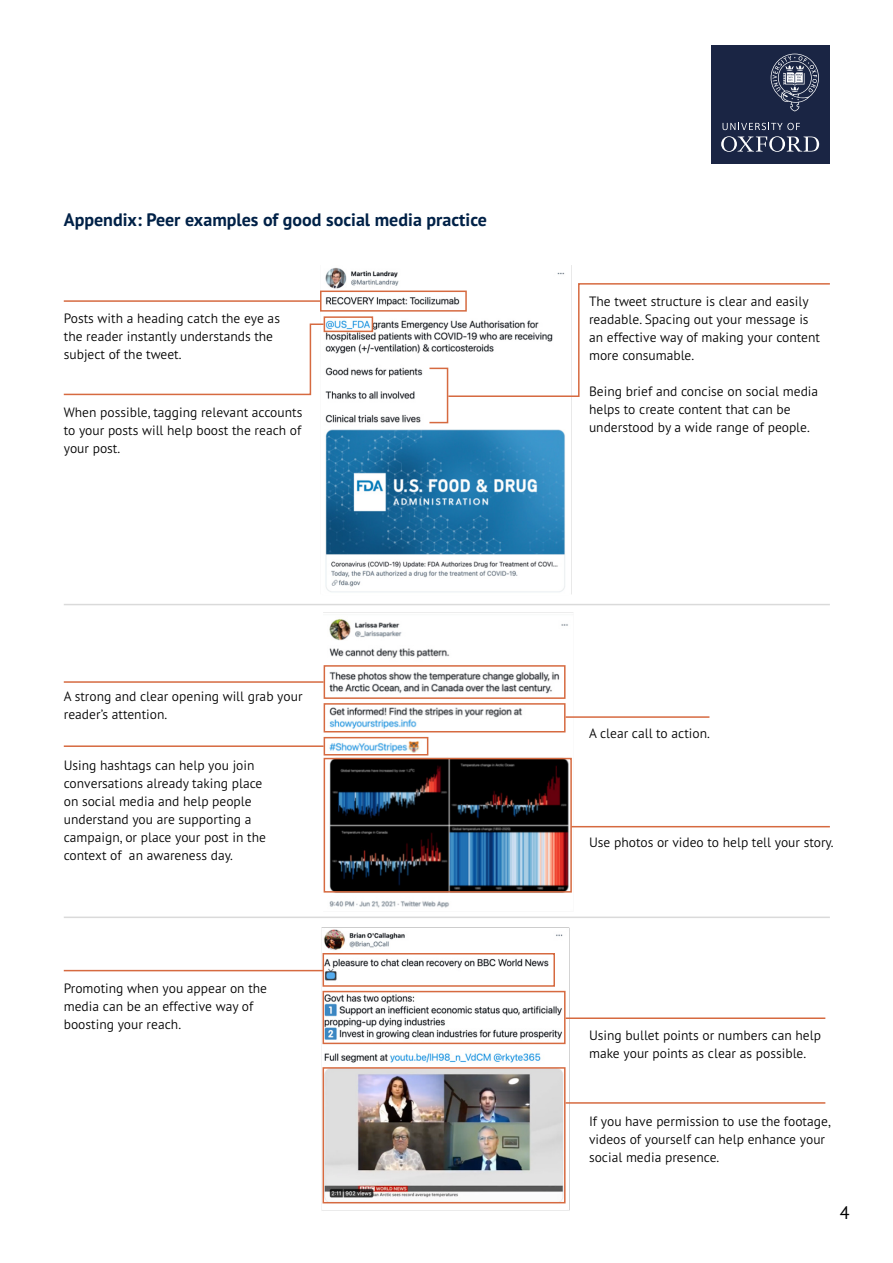
<style>
.page{position:relative;width:893px;height:1263px;background:#fff}
.page>*{position:absolute;margin:0;border:0;box-sizing:border-box;transform-origin:0 0}
.t1{font:700 18px "PT Sans Pro";color:#002147}
.t2{font:18px "PT Sans Pro";color:#000}
.t3{font:300 13.5px/18px "PT Sans Pro";color:#000}
</style>
<div class="page">
<div style="left:711px;top:46px;width:118px;height:118px;background:#1a2544"></div>
<svg style="left:721px;top:136px;width:98px;height:16px"></svg>
<svg style="left:722px;top:123px;width:78px;height:7px"></svg>
<svg style="left:771px;top:54px;width:48px;height:57px"></svg>
<img style="left:321px;top:265px;width:251px;height:329px">
<img style="left:324px;top:612px;width:251px;height:296px">
<img style="left:321px;top:928px;width:249px;height:283px">
<div style="left:320px;top:291px;width:147px;height:21px;border:2px solid #d66a40"></div>
<div style="left:324px;top:665px;width:242px;height:34px;border:2px solid #d66a40"></div>
<div style="left:323px;top:953px;width:232px;height:34px;border:2px solid #d66a40"></div>
<div style="left:323px;top:991px;width:243px;height:53px;border:2px solid #d66a40"></div>
<div style="left:323px;top:1067px;width:243px;height:136px;border:2px solid #d66a40"></div>
<div style="left:324px;top:703px;width:242px;height:29px;border:2px solid #d66a40"></div>
<div style="left:324px;top:758px;width:248px;height:134px;border:2px solid #d66a40"></div>
<div style="left:324px;top:737px;width:104px;height:18px;border:2px solid #d66a40"></div>
<div style="left:324px;top:316px;width:49px;height:16px;border:2px solid #d66a40"></div>
<hr style="left:64px;top:300px;width:257px;height:2px;background:#d66a40">
<svg style="left:63px;top:323px;width:262px;height:73px"></svg>
<div style="left:429px;top:368px;width:19px;height:55px;border:2px solid #d66a40"></div>
<svg style="left:447px;top:282px;width:383px;height:116px"></svg>
<hr style="left:64px;top:604px;width:766px;height:1px;background:#dadada">
<hr style="left:64px;top:916px;width:766px;height:2px;background:#dadada">
<hr style="left:64px;top:681px;width:260px;height:2px;background:#d66a40">
<hr style="left:64px;top:745px;width:260px;height:2px;background:#d66a40">
<hr style="left:64px;top:970px;width:260px;height:1px;background:#d66a40">
<hr style="left:566px;top:1017px;width:259px;height:2px;background:#d66a40">
<hr style="left:566px;top:1102px;width:259px;height:2px;background:#d66a40">
<hr style="left:566px;top:716px;width:143px;height:2px;background:#d66a40">
<hr style="left:571px;top:826px;width:259px;height:1px;background:#d66a40">
<h1 class="t1" style="left:64px;top:208px;width:425px">Appendix: Peer examples of good social media practice</h1>
<p class="t3" style="left:64px;top:309px;width:218px">Posts with a heading catch the eye as the reader instantly understands the subject of the tweet.</p>
<p class="t3" style="left:64px;top:402px;width:240px;text-align:justify">When possible, tagging relevant accounts to your posts will help boost the reach of your post.</p>
<p class="t3" style="left:64px;top:687px;width:240px">A strong and clear opening will grab your reader’s attention.</p>
<p class="t3" style="left:64px;top:755px;width:204px">Using hashtags can help you join conversations already taking place on social media and help people understand you are supporting a campaign, or place your post in the context of an awareness day.</p>
<p class="t3" style="left:64px;top:978px;width:205px">Promoting when you appear on the media can be an effective way of boosting your reach.</p>
<p class="t3" style="left:589px;top:292px;width:232px">The tweet structure is clear and easily readable. Spacing out your message is an effective way of making your content more consumable.</p>
<p class="t3" style="left:589px;top:382px;width:231px">Being brief and concise on social media helps to create content that can be understood by a wide range of people.</p>
<p class="t3" style="left:589px;top:723px;width:122px">A clear call to action.</p>
<p class="t3" style="left:589px;top:833px;width:246px">Use photos or video to help tell your story.</p>
<p class="t3" style="left:589px;top:1026px;width:233px">Using bullet points or numbers can help make your points as clear as possible.</p>
<p class="t3" style="left:589px;top:1112px;width:243px">If you have permission to use the footage, videos of yourself can help enhance your social media presence.</p>
<h1 class="t2" style="left:840px;top:1201px;width:11px">4</h1>
</div>
